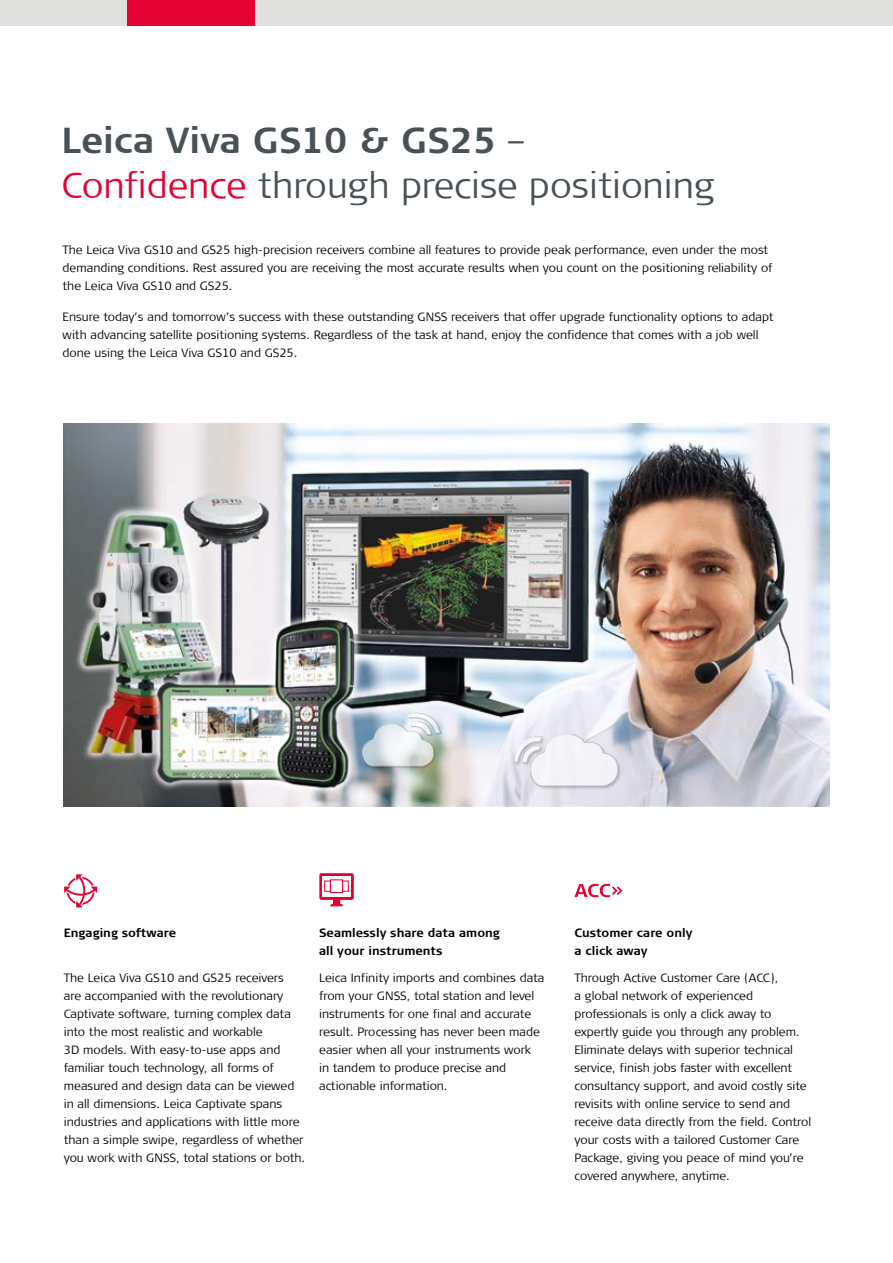
<style>
.page{position:relative;width:893px;height:1263px;background:#fff}
.page>*{position:absolute;margin:0;border:0;box-sizing:border-box;transform-origin:0 0}
.t1{font:300 36px/45px "Signa Column";color:#485156}
.t2{font:300 12px/18px "Signa Column";color:#000}
.t3{font:700 12px/18px "Signa Column";color:#000}
.s1{font-weight:700}
.s2{color:#e40134}
</style>
<div class="page">
<div style="left:0;top:0;width:893px;height:26px;background:#e0e0df"></div>
<div style="left:128px;top:0;width:127px;height:26px;background:#e40134"></div>
<svg style="left:319px;top:873px;width:35px;height:33px"></svg>
<div style="left:322px;top:876px;width:29px;height:21px;background:#fff"></div>
<div style="left:330px;top:879px;width:13px;height:14px;border:1px solid #e40134"></div>
<div style="left:324px;top:880px;width:7px;height:12px;border:1px solid #e40134"></div>
<div style="left:342px;top:880px;width:7px;height:12px;border:1px solid #e40134"></div>
<svg style="left:64px;top:874px;width:33px;height:33px"></svg>
<svg style="left:574px;top:884px;width:48px;height:13px"></svg>
<img style="left:64px;top:424px;width:765px;height:382px">
<img style="left:361px;top:712px;width:81px;height:57px">
<img style="left:512px;top:733px;width:111px;height:58px">
<h1 class="t1" style="left:62px;top:118px;width:654px"><span class="s1">Leica Viva GS10 &amp; GS25</span> –<br><span class="s2">Confidence</span> through precise positioning</h1>
<p class="t2" style="left:63px;top:241px;width:712px">The Leica Viva GS10 and GS25 high-precision receivers combine all features to provide peak performance, even under the most demanding conditions. Rest assured you are receiving the most accurate results when you count on the positioning reliability of the Leica Viva GS10 and GS25.</p>
<p class="t2" style="left:63px;top:308px;width:712px">Ensure today’s and tomorrow’s success with these outstanding GNSS receivers that offer upgrade functionality options to adapt with advancing satellite positioning systems. Regardless of the task at hand, enjoy the confidence that comes with a job well done using the Leica Viva GS10 and GS25.</p>
<p class="t3" style="left:64px;top:924px;width:114px">Engaging software</p>
<p class="t2" style="left:64px;top:968px;width:243px">The Leica Viva GS10 and GS25 receivers<br>are accompanied with the revolutionary Captivate software, turning complex data into the most realistic and workable<br>3D models. With easy-to-use apps and familiar touch technology, all forms of measured and design data can be viewed in all dimensions. Leica Captivate spans industries and applications with little more than a simple swipe, regardless of whether you work with GNSS, total stations or both.</p>
<p class="t3" style="left:319px;top:924px;width:182px">Seamlessly share data among all your instruments</p>
<p class="t2" style="left:319px;top:968px;width:227px">Leica Infinity imports and combines data from your GNSS, total station and level instruments for one final and accurate result. Processing has never been made easier when all your instruments work<br>in tandem to produce precise and actionable information.</p>
<p class="t3" style="left:574px;top:924px;width:119px">Customer care only a click away</p>
<p class="t2" style="left:574px;top:968px;width:238px">Through Active Customer Care (ACC),<br>a global network of experienced professionals is only a click away to expertly guide you through any problem.<br>Eliminate delays with superior technical service, finish jobs faster with excellent consultancy support, and avoid costly site revisits with online service to send and receive data directly from the field. Control your costs with a tailored Customer Care Package, giving you peace of mind you’re covered anywhere, anytime.</p>
</div>
